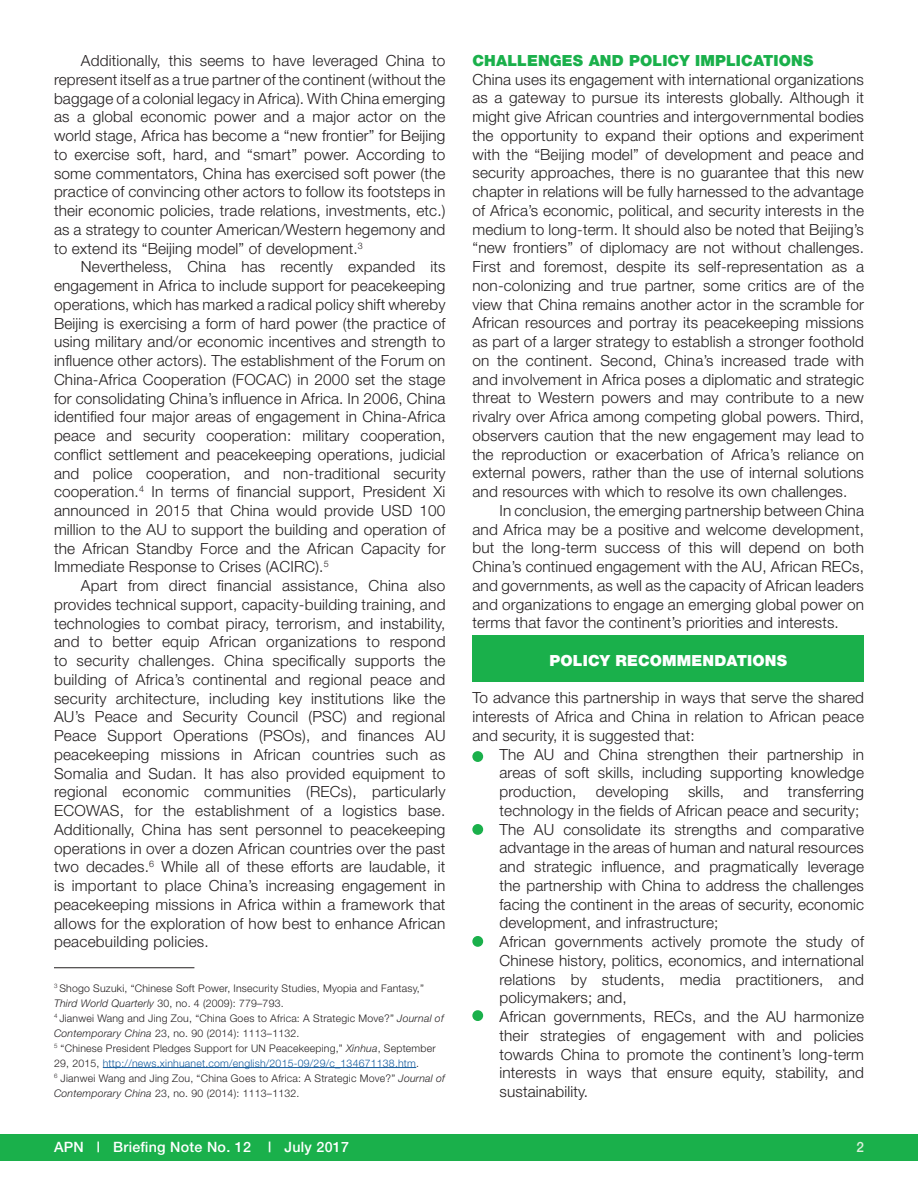
<style>
.page{position:relative;width:918px;height:1188px;background:#fff}
.page>*{position:absolute;margin:0;border:0;box-sizing:border-box;transform-origin:0 0}
.t1{font:300 15.3px/18.8px "Helvetica Neue";letter-spacing:.01em;color:#231f20;text-align:justify}
.t2{font:900 15.3px "Helvetica Neue";letter-spacing:.01em;color:#1ab04b}
.t3{font:900 15.3px "Helvetica Neue";letter-spacing:.01em;color:#fff}
.t4{font:500 14.25px "Helvetica Neue";letter-spacing:.02em;color:#fff}
.t5{font:500 14.25px "Helvetica Neue";color:#dfefdd;scale:.95 1}
.t6{font:300 10.5px/15px "Helvetica Neue";letter-spacing:.02em;color:#231f20}
.s1{font-style:italic}
.s2{color:#175d9e}
</style>
<div class="page">
<div style="left:473px;top:635px;width:391px;height:47px;background:#1ab04b"></div>
<div style="left:0;top:1134px;width:918px;height:27px;background:#1ab04b"></div>
<div style="left:473px;top:752px;width:9px;height:9px;background:#1ab04b;border-radius:50%"></div>
<div style="left:472px;top:751px;width:11px;height:11px;border:2px solid #1ab04b;border-radius:50%"></div>
<div style="left:473px;top:937px;width:9px;height:9px;background:#1ab04b;border-radius:50%"></div>
<div style="left:472px;top:936px;width:11px;height:11px;border:2px solid #1ab04b;border-radius:50%"></div>
<div style="left:473px;top:825px;width:9px;height:9px;background:#1ab04b;border-radius:50%"></div>
<div style="left:472px;top:824px;width:11px;height:11px;border:2px solid #1ab04b;border-radius:50%"></div>
<div style="left:473px;top:1011px;width:9px;height:9px;background:#1ab04b;border-radius:50%"></div>
<div style="left:472px;top:1010px;width:11px;height:11px;border:2px solid #1ab04b;border-radius:50%"></div>
<hr style="left:54px;top:967px;width:140px;height:1px;background:#231f20">
<hr style="left:103px;top:1067px;width:313px;height:1px;background:#175d9e">
<p class="t1" style="left:54px;top:51px;width:393px;text-indent:27px">Additionally, this seems to have leveraged China to represent itself as a true partner of the continent (without the baggage of a colonial legacy in Africa). With China emerging as a global economic power and a major actor on the world stage, Africa has become a “new frontier” for Beijing to exercise soft, hard, and “smart” power. According to some commentators, China has exercised soft power (the practice of convincing other actors to follow its footsteps in their economic policies, trade relations, investments, etc.) as a strategy to counter American/Western hegemony and to extend its “Beijing model” of development.<sup>3</sup></p>
<p class="t1" style="left:54px;top:257px;width:393px;text-indent:27px">Nevertheless, China has recently expanded its engagement in Africa to include support for peacekeeping operations, which has marked a radical policy shift whereby Beijing is exercising a form of hard power (the practice of using military and/or economic incentives and strength to influence other actors). The establishment of the Forum on China-Africa Cooperation (FOCAC) in 2000 set the stage for consolidating China’s influence in Africa. In 2006, China identified four major areas of engagement in China-Africa peace and security cooperation: military cooperation, conflict settlement and peacekeeping operations, judicial and police cooperation, and non-traditional security cooperation.<sup>4</sup> In terms of financial support, President Xi announced in 2015 that China would provide USD 100 million to the AU to support the building and operation of the African Standby Force and the African Capacity for Immediate Response to Crises (ACIRC).<sup>5</sup></p>
<p class="t1" style="left:54px;top:576px;width:393px;text-indent:27px">Apart from direct financial assistance, China also provides technical support, capacity-building training, and technologies to combat piracy, terrorism, and instability, and to better equip African organizations to respond to security challenges. China specifically supports the building of Africa’s continental and regional peace and security architecture, including key institutions like the AU’s Peace and Security Council (PSC) and regional Peace Support Operations (PSOs), and finances AU peacekeeping missions in African countries such as Somalia and Sudan. It has also provided equipment to regional economic communities (RECs), particularly ECOWAS, for the establishment of a logistics base.<br>Additionally, China has sent personnel to peacekeeping operations in over a dozen African countries over the past two decades.<sup>6</sup> While all of these efforts are laudable, it is important to place China’s increasing engagement in peacekeeping missions in Africa within a framework that allows for the exploration of how best to enhance African peacebuilding policies.</p>
<p class="t6" style="left:54px;top:980px;width:393px"><sup>3</sup> Shogo Suzuki, “Chinese Soft Power, Insecurity Studies, Myopia and Fantasy,” <span class="s1">Third World Quarterly</span> 30, no. 4 (2009): 779–793.<br><sup>4</sup> Jianwei Wang and Jing Zou, “China Goes to Africa: A Strategic Move?” <span class="s1">Journal of Contemporary China</span> 23, no. 90 (2014): 1113–1132.<br><sup>5</sup> “Chinese President Pledges Support for UN Peacekeeping,” <span class="s1">Xinhua</span>, September 29, 2015, <span class="s2">http://news.xinhuanet.com/english/2015-09/29/c_134671138.htm</span>.<br><sup>6</sup> Jianwei Wang and Jing Zou, “China Goes to Africa: A Strategic Move?” <span class="s1">Journal of Contemporary China</span> 23, no. 90 (2014): 1113–1132.</p>
<p class="t2" style="left:472px;top:51px;width:342px">CHALLENGES AND POLICY IMPLICATIONS</p>
<p class="t1" style="left:472px;top:69px;width:393px">China uses its engagement with international organizations as a gateway to pursue its interests globally. Although it might give African countries and intergovernmental bodies the opportunity to expand their options and experiment with the “Beijing model” of development and peace and security approaches, there is no guarantee that this new chapter in relations will be fully harnessed to the advantage of Africa’s economic, political, and security interests in the medium to long-term. It should also be noted that Beijing’s “new frontiers” of diplomacy are not without challenges.<br>First and foremost, despite its self-representation as a non-colonizing and true partner, some critics are of the view that China remains another actor in the scramble for African resources and portray its peacekeeping missions as part of a larger strategy to establish a stronger foothold on the continent. Second, China’s increased trade with and involvement in Africa poses a diplomatic and strategic threat to Western powers and may contribute to a new rivalry over Africa among competing global powers. Third, observers caution that the new engagement may lead to the reproduction or exacerbation of Africa’s reliance on external powers, rather than the use of internal solutions and resources with which to resolve its own challenges.</p>
<p class="t1" style="left:472px;top:501px;width:393px;text-indent:27px">In conclusion, the emerging partnership between China and Africa may be a positive and welcome development, but the long-term success of this will depend on both China’s continued engagement with the AU, African RECs, and governments, as well as the capacity of African leaders and organizations to engage an emerging global power on terms that favor the continent’s priorities and interests.</p>
<p class="t3" style="left:550px;top:651px;width:239px">POLICY RECOMMENDATIONS</p>
<p class="t1" style="left:472px;top:688px;width:393px">To advance this partnership in ways that serve the shared interests of Africa and China in relation to African peace and security, it is suggested that:</p>
<p class="t1" style="left:500px;top:744px;width:366px;text-align:left">The AU and China strengthen their partnership in areas of soft skills, including supporting knowledge production, developing skills, and transferring technology in the fields of African peace and security; The AU consolidate its strengths and comparative advantage in the areas of human and natural resources and strategic influence, and pragmatically leverage the partnership with China to address the challenges facing the continent in the areas of security, economic development, and infrastructure;<br>African governments actively promote the study of Chinese history, politics, economics, and international relations by students, media practitioners, and policymakers; and,<br>African governments, RECs, and the AU harmonize their strategies of engagement with and policies towards China to promote the continent’s long-term interests in ways that ensure equity, stability, and sustainability.</p>
<p class="t4" style="left:54px;top:1138px;width:297px">APN | Briefing Note No. 12 | July 2017</p>
<p class="t5" style="left:856px;top:1138px;width:9px">2</p>
</div>
